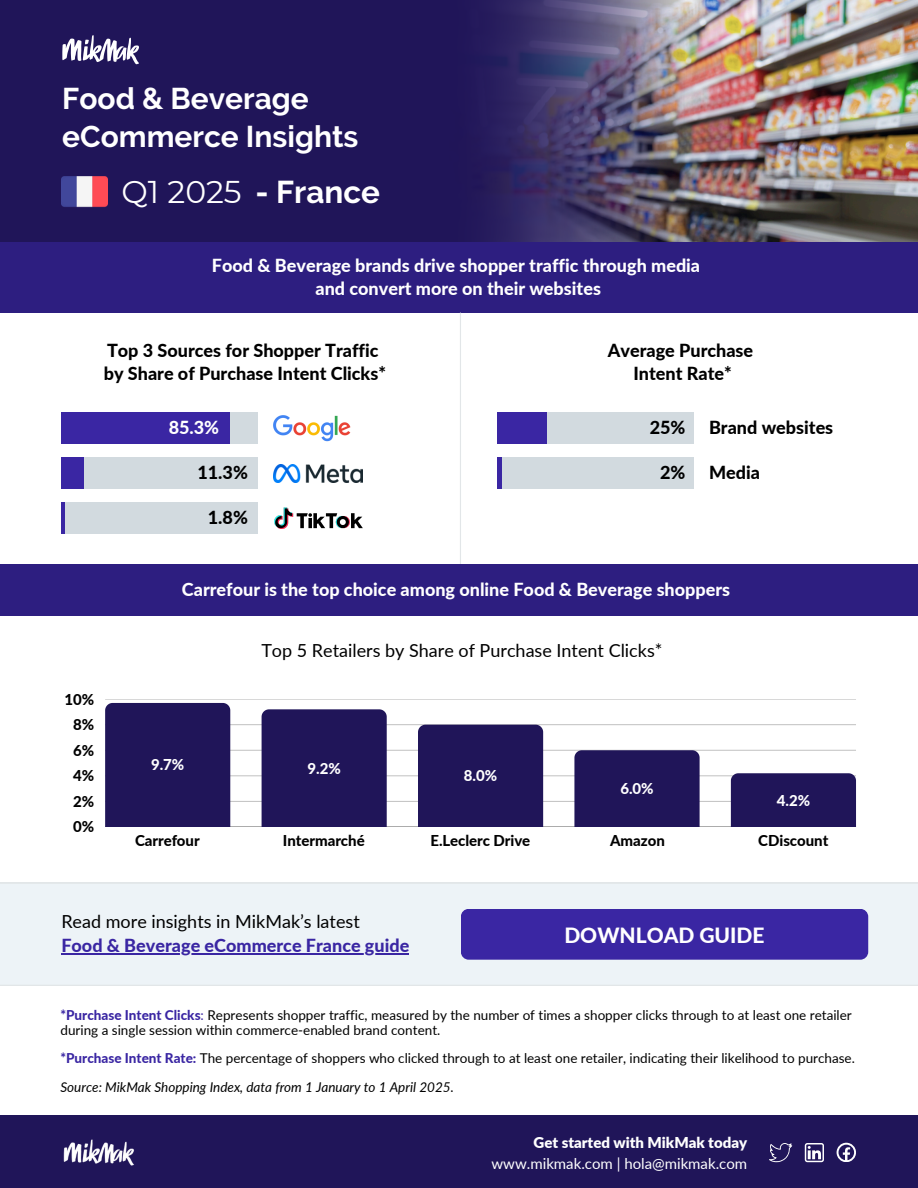
<style>
.page{position:relative;width:918px;height:1188px;background:#fff}
.page>*{position:absolute;margin:0;border:0;box-sizing:border-box;transform-origin:0 0}
.t1{font:700 31.35px "Raleway";color:#fff}
.t2{font:700 29.85px/38.2px "Raleway";color:#fff}
.t3{font:800 21px "Lato";color:#fff}
.t4{font:800 18px/23.7px "Lato";color:#fff;text-align:center}
.t5{font:800 18px/22.5px "Lato";color:#000}
.t6{font:18px "Lato";color:#000}
.t7{font:800 18px "Lato";color:#3a26a3}
.t8{font:800 15px "Lato";color:#000}
.t9{font:15px "Lato";color:#fff}
.t10{font:900 15px "Lato";color:#fff}
.t11{font:800 15px "Lato";color:#fff}
.t12{font:13.5px/14.7px "Lato";color:#000}
.t13{font:italic 13.5px "Lato";color:#000}
.s1{font-family:"Montserrat";font-weight:400}
.s2{font-weight:800;color:#3a26a3}
.s3{color:#3a26a3}
</style>
<div class="page">
<img style="left:684px;top:0;width:234px;height:242px">
<div style="left:0;top:0;width:448px;height:246px;background:#201559"></div>
<svg style="left:62px;top:35px;width:77px;height:29px"></svg>
<div style="left:61px;top:413px;width:197px;height:31px;background:#d2dadf"></div>
<div style="left:61px;top:413px;width:168px;height:31px;background:#3a26a3"></div>
<div style="left:61px;top:457px;width:197px;height:32px;background:#d2dadf"></div>
<div style="left:61px;top:457px;width:23px;height:32px;background:#3a26a3"></div>
<div style="left:61px;top:502px;width:197px;height:32px;background:#d2dadf"></div>
<hr style="left:61px;top:502px;width:4px;height:32px;background:#3a26a3">
<div style="left:497px;top:413px;width:197px;height:31px;background:#d2dadf"></div>
<div style="left:497px;top:413px;width:49px;height:31px;background:#3a26a3"></div>
<div style="left:497px;top:457px;width:197px;height:32px;background:#d2dadf"></div>
<hr style="left:497px;top:457px;width:4px;height:32px;background:#3a26a3">
<div style="left:0;top:1116px;width:918px;height:72px;background:#201559"></div>
<svg style="left:769px;top:1143px;width:23px;height:19px"></svg>
<svg style="left:805px;top:1143px;width:19px;height:19px"></svg>
<svg style="left:837px;top:1143px;width:19px;height:19px"></svg>
<img style="left:63px;top:1115px;width:78px;height:51px">
<img style="left:61px;top:177px;width:46px;height:31px">
<img style="left:448px;top:0;width:236px;height:242px">
<div style="left:0;top:242px;width:918px;height:71px;background:#2d1e80"></div>
<div style="left:0;top:883px;width:918px;height:103px;background:#edf3f7"></div>
<div style="left:461px;top:909px;width:407px;height:51px;background:#3a26a3;border-radius:8px"></div>
<hr style="left:460px;top:313px;width:1px;height:254px;background:#e2e6e8">
<div style="left:0;top:564px;width:918px;height:52px;background:#2d1e80"></div>
<img style="left:273px;top:416px;width:78px;height:25px">
<img style="left:273px;top:464px;width:89px;height:18px">
<img style="left:274px;top:507px;width:88px;height:22px">
<hr style="left:61px;top:953px;width:348px;height:2px;background:#3a26a3">
<hr style="left:105px;top:801px;width:751px;height:1px;background:#c6c6c6">
<hr style="left:105px;top:776px;width:751px;height:1px;background:#ebebeb">
<hr style="left:105px;top:750px;width:751px;height:1px;background:#cfcfcf">
<hr style="left:105px;top:724px;width:751px;height:1px;background:#000;opacity:.25">
<hr style="left:105px;top:699px;width:751px;height:1px;background:#d8d8d8">
<div style="left:105px;top:703px;width:125px;height:124px;background:#201559"></div>
<div style="left:262px;top:709px;width:125px;height:118px;background:#201559"></div>
<div style="left:418px;top:725px;width:125px;height:102px;background:#201559"></div>
<div style="left:574px;top:750px;width:126px;height:77px;background:#201559"></div>
<div style="left:731px;top:773px;width:125px;height:54px;background:#201559"></div>
<h4 class="t2" style="left:62px;top:79px;width:298px">Food &amp; Beverage eCommerce Insights</h4>
<p class="t1" style="left:122px;top:174px;width:260px"><span class="s1">Q1 2025</span> - France</p>
<h4 class="t4" style="left:212px;top:253px;width:490px">Food &amp; Beverage brands drive shopper traffic through media and convert more on their websites</h4>
<p class="t5" style="left:104px;top:339px;width:284px">Top 3 Sources for Shopper Traffic by Share of Purchase Intent Clicks*</p>
<h4 class="t4" style="left:169px;top:415px;width:52px">85.3%</h4>
<p class="t5" style="left:197px;top:460px;width:52px">11.3%</p>
<h4 class="t5" style="left:208px;top:505px;width:42px">1.8%</h4>
<p class="t5" style="left:608px;top:339px;width:147px;text-align:center">Average Purchase<br>Intent Rate*</p>
<h2 class="t5" style="left:650px;top:416px;width:37px">25%</h2>
<p class="t5" style="left:660px;top:460px;width:27px">2%</p>
<p class="t5" style="left:709px;top:416px;width:126px">Brand websites</p>
<h1 class="t5" style="left:709px;top:460px;width:52px">Media</h1>
<h2 class="t4" style="left:182px;top:577px;width:550px">Carrefour is the top choice among online Food &amp; Beverage shoppers</h2>
<p class="t8" style="left:64px;top:690px;width:31px">10%</p>
<p class="t8" style="left:73px;top:715px;width:23px">8%</p>
<p class="t8" style="left:73px;top:741px;width:23px">6%</p>
<p class="t8" style="left:73px;top:766px;width:23px">4%</p>
<p class="t8" style="left:73px;top:792px;width:23px">2%</p>
<p class="t8" style="left:73px;top:818px;width:23px">0%</p>
<h4 class="t6" style="left:261px;top:639px;width:403px">Top 5 Retailers by Share of Purchase Intent Clicks*</h4>
<p class="t11" style="left:151px;top:756px;width:35px">9.7%</p>
<p class="t11" style="left:307px;top:759px;width:35px">9.2%</p>
<p class="t11" style="left:464px;top:766px;width:35px">8.0%</p>
<p class="t11" style="left:620px;top:779px;width:35px">6.0%</p>
<p class="t11" style="left:777px;top:791px;width:35px">4.2%</p>
<p class="t8" style="left:135px;top:831px;width:66px">Carrefour</p>
<p class="t8" style="left:283px;top:831px;width:83px">Intermarché</p>
<p class="t8" style="left:430px;top:831px;width:101px">E.Leclerc Drive</p>
<p class="t8" style="left:610px;top:831px;width:56px">Amazon</p>
<p class="t8" style="left:758px;top:831px;width:72px">CDiscount</p>
<p class="t6" style="left:61px;top:910px;width:300px">Read more insights in MikMak’s latest</p>
<h4 class="t7" style="left:61px;top:935px;width:349px">Food &amp; Beverage eCommerce France guide</h4>
<p class="t3" style="left:564px;top:922px;width:202px">DOWNLOAD GUIDE</p>
<h4 class="t12" style="left:60px;top:1007px;width:793px"><span class="s2">*Purchase Intent Clicks</span><span class="s3">:</span> Represents shopper traffic, measured by the number of times a shopper clicks through to at least one retailer during a single session within commerce-enabled brand content.</h4>
<p class="t12" style="left:60px;top:1051px;width:796px"><span class="s2">*Purchase Intent Rate:</span> The percentage of shoppers who clicked through to at least one retailer, indicating their likelihood to purchase.</p>
<h4 class="t13" style="left:60px;top:1079px;width:395px">Source: MikMak Shopping Index, data from 1 January to 1 April 2025.</h4>
<p class="t10" style="left:534px;top:1134px;width:215px">Get started with MikMak today</p>
<p class="t9" style="left:492px;top:1154px;width:257px">www.mikmak.com | hola@mikmak.com</p>
</div>
